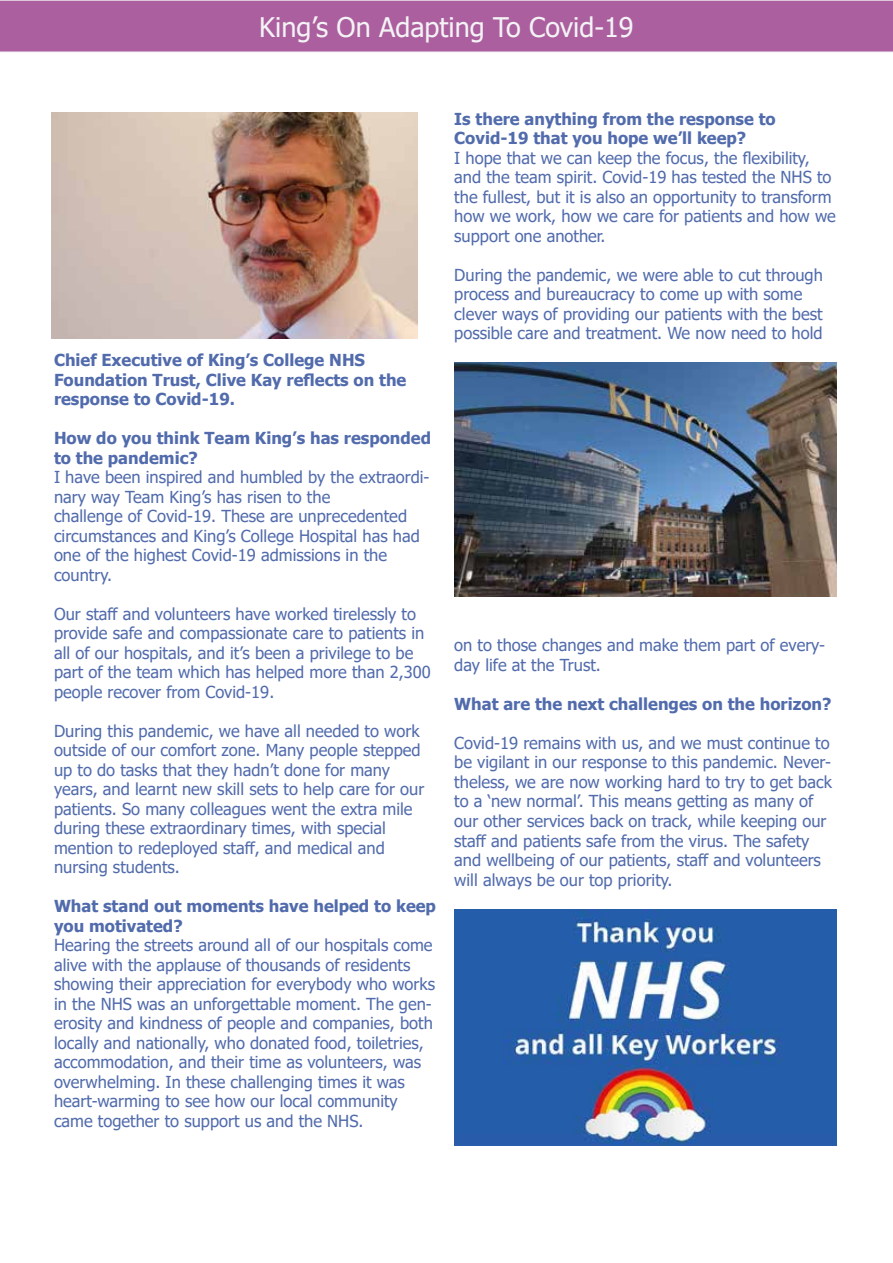
<style>
.page{position:relative;width:893px;height:1263px;background:#fff}
.page>*{position:absolute;margin:0;border:0;box-sizing:border-box;transform-origin:0 0}
.t1{font:27px "Tahoma";color:#f3f3f6}
.t2{font:16.5px/19.5px "Tahoma";color:#516bac}
.t3{font:700 16.5px/19.5px "Tahoma";color:#516bac}
</style>
<div class="page">
<div style="left:0;top:0;width:893px;height:52px;background:#ac5f9e"></div>
<div style="left:0;top:0;width:893px;height:52px;border:1px solid #f3f3f6"></div>
<img style="left:454px;top:362px;width:382px;height:234px">
<img style="left:52px;top:112px;width:366px;height:227px">
<img style="left:454px;top:909px;width:382px;height:237px">
<h1 class="t1" style="left:259px;top:9px;width:376px">King’s On Adapting To Covid-19</h1>
<p class="t3" style="left:54px;top:351px;width:354px">Chief Executive of King’s College NHS<br>Foundation Trust, Clive Kay reflects on the response to Covid-19.</p>
<p class="t3" style="left:54px;top:429px;width:379px">How do you think Team King’s has responded to the pandemic?</p>
<p class="t2" style="left:54px;top:468px;width:377px">I have been inspired and humbled by the extraordi&shy;nary way Team King’s has risen to the<br>challenge of Covid-19. These are unprecedented circumstances and King’s College Hospital has had one of the highest Covid-19 admissions in the country.</p>
<p class="t2" style="left:54px;top:605px;width:378px">Our staff and volunteers have worked tirelessly to provide safe and compassionate care to patients in all of our hospitals, and it’s been a privilege to be part of the team which has helped more than 2,300 people recover from Covid-19.</p>
<p class="t2" style="left:54px;top:722px;width:372px">During this pandemic, we have all needed to work outside of our comfort zone. Many people stepped up to do tasks that they hadn’t done for many years, and learnt new skill sets to help care for our patients. So many colleagues went the extra mile during these extraordinary times, with special mention to redeployed staff, and medical and nursing students.</p>
<p class="t3" style="left:54px;top:897px;width:383px">What stand out moments have helped to keep you motivated?</p>
<p class="t2" style="left:54px;top:936px;width:383px">Hearing the streets around all of our hospitals come alive with the applause of thousands of residents showing their appreciation for everybody who works in the NHS was an unforgettable moment. The gen&shy;erosity and kindness of people and companies, both locally and nationally, who donated food, toiletries, accommodation, and their time as volunteers, was overwhelming. In these challenging times it was heart-warming to see how our local community came together to support us and the NHS.</p>
<p class="t3" style="left:454px;top:110px;width:323px">Is there anything from the response to<br>Covid-19 that you hope we’ll keep?</p>
<p class="t2" style="left:454px;top:149px;width:383px">I hope that we can keep the focus, the flexibility, and the team spirit. Covid-19 has tested the NHS to the fullest, but it is also an opportunity to transform how we work, how we care for patients and how we support one another.</p>
<p class="t2" style="left:454px;top:266px;width:370px">During the pandemic, we were able to cut through process and bureaucracy to come up with some clever ways of providing our patients with the best possible care and treatment. We now need to hold</p>
<p class="t2" style="left:454px;top:637px;width:372px">on to those changes and make them part of every&shy;day life at the Trust.</p>
<p class="t3" style="left:454px;top:695px;width:379px">What are the next challenges on the horizon?</p>
<p class="t2" style="left:454px;top:734px;width:379px">Covid-19 remains with us, and we must continue to be vigilant in our response to this pandemic. Never&shy;theless, we are now working hard to try to get back to a ‘new normal’. This means getting as many of our other services back on track, while keeping our staff and patients safe from the virus. The safety and wellbeing of our patients, staff and volunteers will always be our top priority.</p>
</div>
